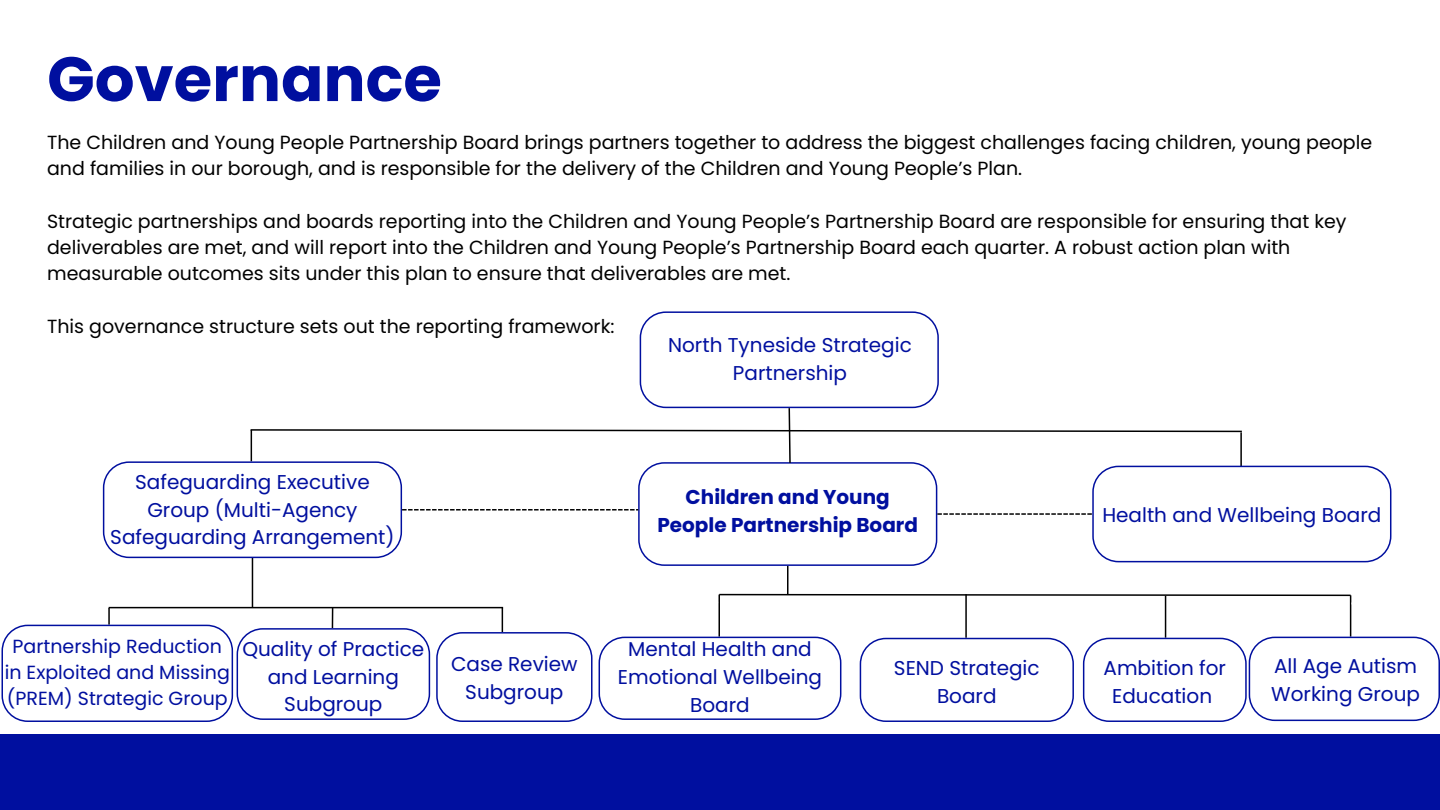
<style>
.page{position:relative;width:1440px;height:810px;background:#fff}
.page>*{position:absolute;margin:0;border:0;box-sizing:border-box;transform-origin:0 0}
.t1{font:700 62.5px "Poppins";color:#000f9f}
.t2{font:27.5px "Poppins";color:#fff}
.t3{font:20px/27.8px "Poppins";color:#000f9f;text-align:center}
.t4{font:700 20px/27.8px "Poppins";color:#000f9f;text-align:center}
.t5{font:19px/26.2px "Poppins";color:#000}
.t6{font:19px/26.2px "Poppins";color:#000f9f;text-align:center}
</style>
<div class="page">
<hr style="left:787px;top:547px;width:2px;height:47px;background:#000">
<hr style="left:252px;top:471px;width:1px;height:137px;background:#000">
<hr style="left:718px;top:595px;width:2px;height:44px;background:#000">
<svg style="left:599px;top:637px;width:242px;height:83px"></svg>
<hr style="left:1165px;top:596px;width:1px;height:48px;background:#000">
<hr style="left:1350px;top:595px;width:1px;height:47px;background:#000">
<svg style="left:1083px;top:637px;width:357px;height:85px"></svg>
<svg style="left:718px;top:593px;width:634px;height:4px"></svg>
<hr style="left:965px;top:594px;width:2px;height:48px;background:#000">
<svg style="left:860px;top:638px;width:214px;height:84px"></svg>
<svg style="left:103px;top:311px;width:1288px;height:255px"></svg>
<hr style="left:502px;top:608px;width:1px;height:38px;background:#000">
<svg style="left:2px;top:607px;width:428px;height:115px"></svg>
<svg style="left:436px;top:632px;width:156px;height:90px"></svg>
<hr style="left:109px;top:607px;width:394px;height:1px;background:#000">
<div style="left:0;top:735px;width:1440px;height:75px;background:#000f9f"></div>
<p class="t1" style="left:47px;top:35px;width:396px">Governance</p>
<p class="t5" style="left:47px;top:129px;width:1327px">The Children and Young People Partnership Board brings partners together to address the biggest challenges facing children, young people and families in our borough, and is responsible for the delivery of the Children and Young People’s Plan.</p>
<p class="t5" style="left:47px;top:208px;width:1301px">Strategic partnerships and boards reporting into the Children and Young People’s Partnership Board are responsible for ensuring that key deliverables are met, and will report into the Children and Young People’s Partnership Board each quarter. A robust action plan with measurable outcomes sits under this plan to ensure that deliverables are met.</p>
<p class="t5" style="left:47px;top:313px;width:569px">This governance structure sets out the reporting framework:</p>
<h2 class="t3" style="left:668px;top:331px;width:245px">North Tyneside Strategic<br>Partnership</h2>
<p class="t3" style="left:110px;top:468px;width:286px">Safeguarding Executive<br>Group (Multi-Agency<br>Safeguarding Arrangement)</p>
<p class="t6" style="left:5px;top:633px;width:227px">Partnership Reduction in Exploited and Missing (PREM) Strategic Group</p>
<p class="t3" style="left:242px;top:635px;width:183px">Quality of Practice and Learning<br>Subgroup</p>
<p class="t3" style="left:451px;top:650px;width:128px">Case Review<br>Subgroup</p>
<p class="t4" style="left:657px;top:484px;width:262px">Children and Young<br>People Partnership Board</p>
<p class="t3" style="left:618px;top:635px;width:206px">Mental Health and<br>Emotional Wellbeing<br>Board</p>
<p class="t3" style="left:894px;top:654px;width:147px">SEND Strategic<br>Board</p>
<p class="t3" style="left:1102px;top:501px;width:280px">Health and Wellbeing Board</p>
<p class="t2" style="left:1351px;top:576px;width:7px">.</p>
<p class="t3" style="left:1104px;top:654px;width:124px">Ambition for<br>Education</p>
<p class="t3" style="left:1271px;top:652px;width:150px;text-align:left">All Age Autism<br>Working Group</p>
</div>
